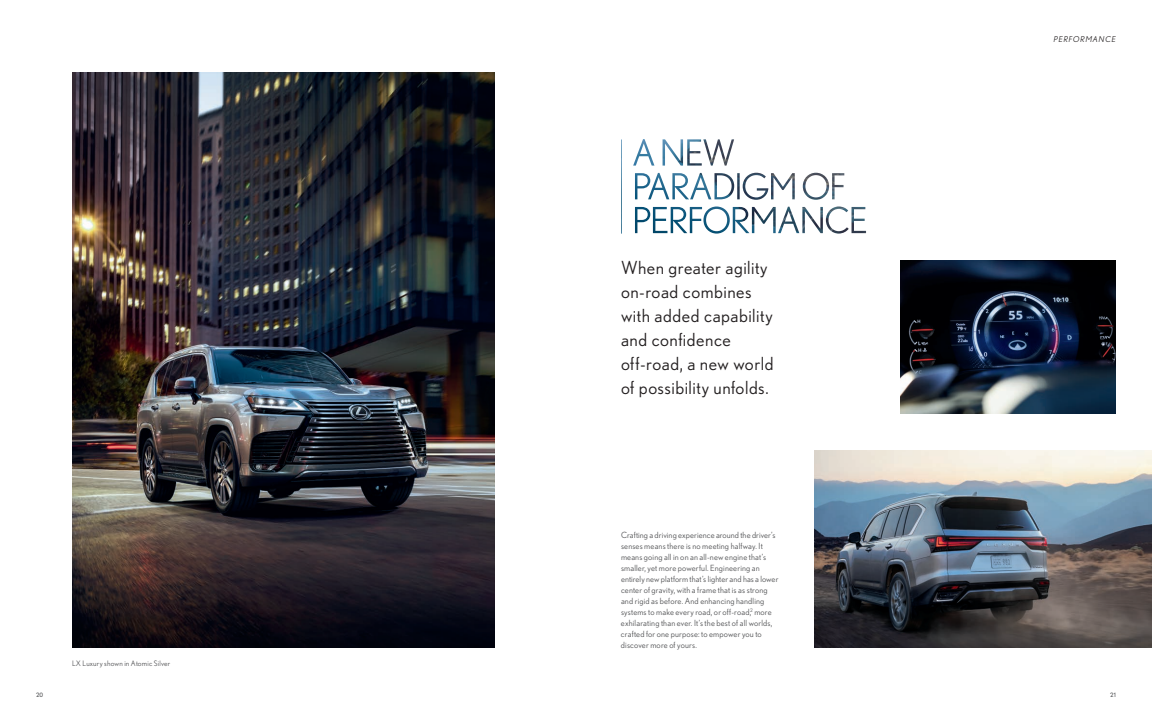
<style>
.page{position:relative;width:1152px;height:720px;background:#fff}
.page>*{position:absolute;margin:0;border:0;box-sizing:border-box;transform-origin:0 0}
.Large_Subhead_100K{font:18px/24px "Nobel";letter-spacing:.03em;color:#231f20}
.Body_Copy_80K{font:8.5px/11px "Nobel";letter-spacing:.015em;color:#57585a}
.Section_Head{font:italic 8px "Nobel";letter-spacing:.1em;color:#231f20}
.Cutline{font:7.5px "Nobel";letter-spacing:.025em;color:#57585a}
.t1{font:6px "Nobel";color:#57585a}
</style>
<div class="page">
<img style="left:72px;top:72px;width:423px;height:576px">
<img style="left:900px;top:261px;width:216px;height:153px">
<img style="left:814px;top:450px;width:338px;height:198px">
<img style="left:621px;top:139px;width:245px;height:95px">
<p class="Cutline" style="left:72px;top:659px;width:100px">LX Luxury shown in Atomic Silver</p>
<p class="Large_Subhead_100K" style="left:621px;top:255px;width:154px">When greater agility on-road combines with added capability and confidence off-road, a new world of possibility unfolds.</p>
<p class="Body_Copy_80K" style="left:621px;top:529px;width:159px">Crafting a driving experience around the driver’s senses means there is no meeting halfway. It means going all in on an all-new engine that’s smaller, yet more powerful. Engineering an entirely new platform that’s lighter and has a lower center of gravity, with a frame that is as strong and rigid as before. And enhancing handling systems to make every road, or off-road,<sup>2</sup> more exhilarating than ever. It’s the best of all worlds, crafted for one purpose: to empower you to discover more of yours.</p>
<p class="Section_Head" style="left:1054px;top:34px;width:64px">PERFORMANCE</p>
<p class="t1" style="left:36px;top:692px;width:9px">20</p>
<p class="t1" style="left:1110px;top:692px;width:7px">21</p>
</div>
